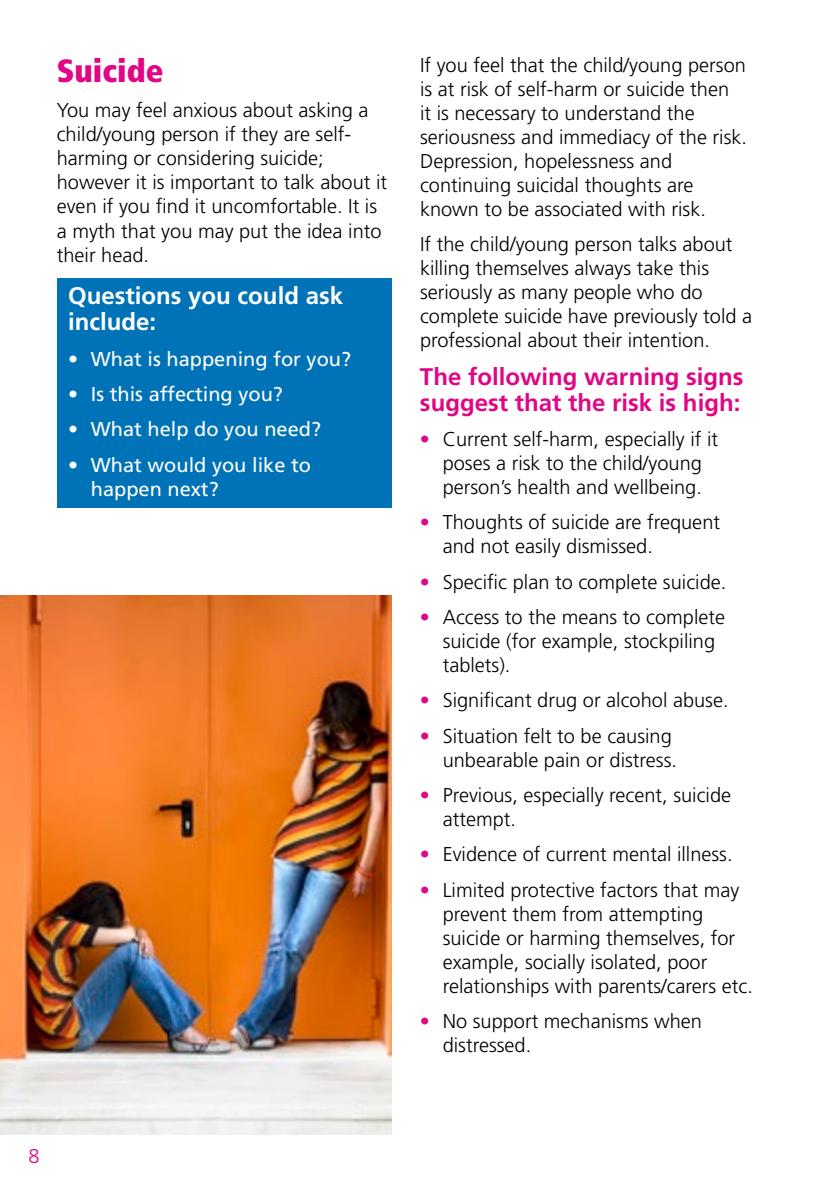
<style>
.page{position:relative;width:840px;height:1191px;background:#fff}
.page>*{position:absolute;margin:0;border:0;box-sizing:border-box;transform-origin:0 0}
.t1{font:900 condensed 32px "Frutiger LT";color:#e00685}
.t2{font:700 24px/26px "Frutiger LT";color:#e00685}
.t3{font:700 24px/26px "Frutiger LT";color:#fff}
.t4{font:300 20px/24px "Frutiger LT";color:#000}
.t5{font:20px/24px "Frutiger LT";color:#fff}
.t6{font:300 20px "Frutiger LT";color:#e00685}
.s1{color:#e00685}
</style>
<div class="page">
<img style="left:0;top:595px;width:391px;height:539px">
<div style="left:57px;top:278px;width:334px;height:229px;background:#0072b7"></div>
<h1 class="t1" style="left:57px;top:51px;width:108px">Suicide</h1>
<p class="t4" style="left:57px;top:99px;width:332px">You may feel anxious about asking a child/young person if they are self&shy;harming or considering suicide; however it is important to talk about it even if you find it uncomfortable. It is a myth that you may put the idea into their head.</p>
<p class="t3" style="left:68px;top:283px;width:276px">Questions you could ask include:</p>
<p class="t5" style="left:68px;top:347px;width:284px">• What is happening for you?</p>
<p class="t5" style="left:68px;top:382px;width:216px">• Is this affecting you?</p>
<p class="t5" style="left:68px;top:417px;width:254px">• What help do you need?</p>
<p class="t5" style="left:91px;top:453px;width:222px;text-indent:-23px">• What would you like to happen next?</p>
<p class="t4" style="left:420px;top:53px;width:328px">If you feel that the child/young person is at risk of self-harm or suicide then<br>it is necessary to understand the seriousness and immediacy of the risk.<br>Depression, hopelessness and continuing suicidal thoughts are known to be associated with risk.</p>
<p class="t4" style="left:420px;top:232px;width:333px">If the child/young person talks about killing themselves always take this seriously as many people who do complete suicide have previously told a professional about their intention.</p>
<p class="t2" style="left:420px;top:363px;width:325px">The following warning signs suggest that the risk is high:</p>
<p class="t4" style="left:420px;top:427px;width:299px;text-align:center"><span class="s1">•</span> Current self-harm, especially if it poses a risk to the child/young person’s health and wellbeing.</p>
<p class="t4" style="left:442px;top:510px;width:279px;text-indent:-23px"><span class="s1">•</span> Thoughts of suicide are frequent and not easily dismissed.</p>
<p class="t4" style="left:420px;top:570px;width:308px"><span class="s1">•</span> Specific plan to complete suicide.</p>
<p class="t4" style="left:442px;top:605px;width:284px;text-indent:-23px"><span class="s1">•</span> Access to the means to complete suicide (for example, stockpiling tablets).</p>
<p class="t4" style="left:420px;top:688px;width:310px"><span class="s1">•</span> Significant drug or alcohol abuse.</p>
<p class="t4" style="left:420px;top:724px;width:258px;text-align:right"><span class="s1">•</span> Situation felt to be causing unbearable pain or distress.</p>
<p class="t4" style="left:442px;top:783px;width:290px;text-indent:-23px"><span class="s1">•</span> Previous, especially recent, suicide attempt.</p>
<p class="t4" style="left:420px;top:842px;width:314px"><span class="s1">•</span> Evidence of current mental illness.</p>
<p class="t4" style="left:442px;top:878px;width:312px;text-indent:-23px"><span class="s1">•</span> Limited protective factors that may prevent them from attempting suicide or harming themselves, for example, socially isolated, poor relationships with parents/carers etc.</p>
<p class="t4" style="left:442px;top:1009px;width:260px;text-indent:-23px"><span class="s1">•</span> No support mechanisms when distressed.</p>
<p class="t6" style="left:28px;top:1144px;width:13px">8</p>
</div>
